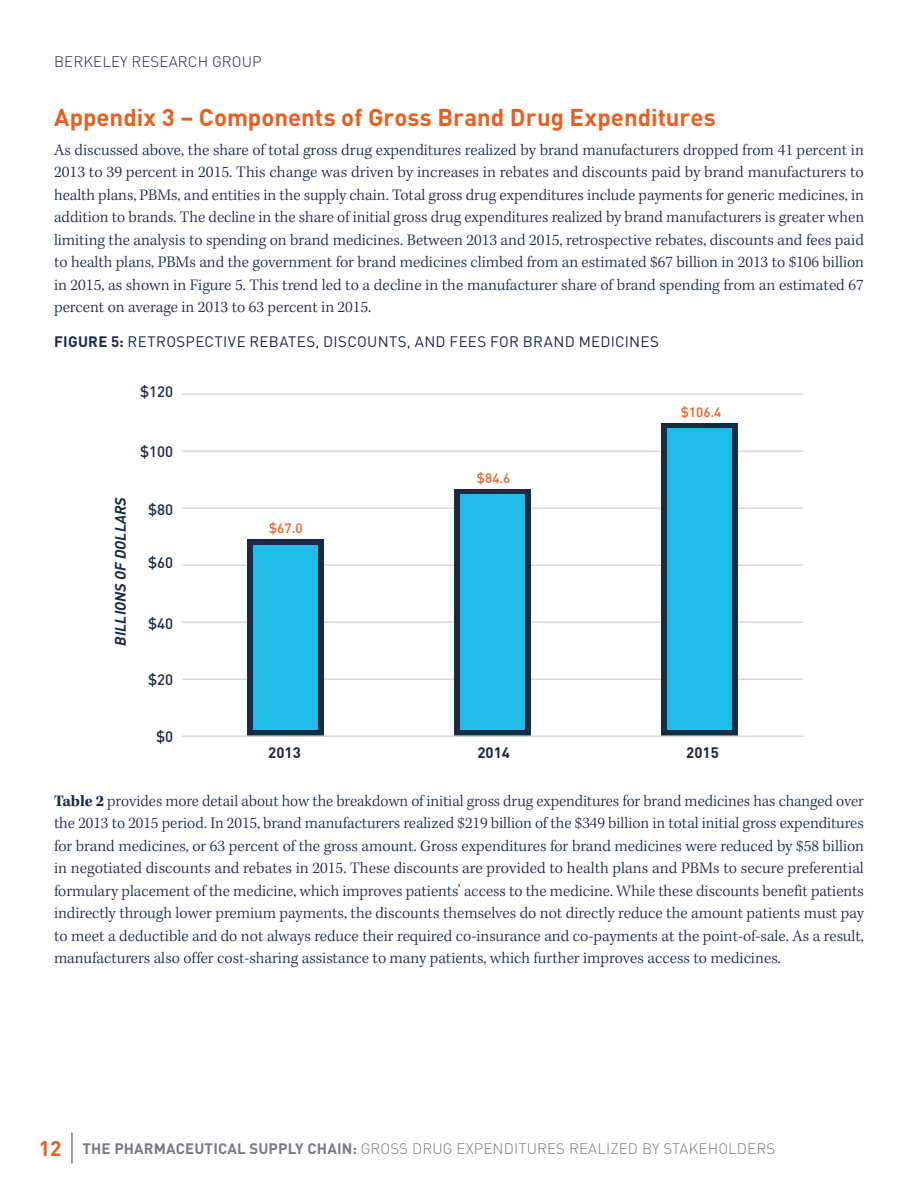
<style>
.page{position:relative;width:918px;height:1188px;background:#fff}
.page>*{position:absolute;margin:0;border:0;box-sizing:border-box;transform-origin:0 0}
.t1{font:700 24px "DINOT";color:#e95f22}
.t2{font:700 21px "DINOT";color:#e95f22}
.t3{font:700 18px "DINOT";color:#1a2944}
.t4{font:300 16.5px/22.5px "Kepler Std";color:#1a2944;text-align:justify}
.t5{font:300 15px "DINOT";letter-spacing:.01em;color:#757b82}
.t6{font:15px "DINOT";letter-spacing:.02em;color:#1a2944}
.t7{font:500 15px "DINOT";color:#1a2944}
.t8{font:300 15px "DINOT";letter-spacing:.01em;color:#1a2944}
.t9{font:italic 700 15px "DINOT";color:#1a2944}
.t10{font:700 15px "DINOT";color:#1a2944}
.t11{font:500 13.5px "DINOT";color:#e86024}
.s1{font-weight:700}
</style>
<div class="page">
<hr style="left:71px;top:1133px;width:2px;height:30px;background:#757b82">
<hr style="left:182px;top:678px;width:621px;height:2px;background:#d9d9d8">
<hr style="left:182px;top:621px;width:621px;height:2px;background:#d9d9d8">
<hr style="left:182px;top:564px;width:621px;height:2px;background:#d9d9d8">
<hr style="left:182px;top:507px;width:621px;height:2px;background:#d9d9d8">
<hr style="left:182px;top:450px;width:621px;height:2px;background:#d9d9d8">
<hr style="left:182px;top:393px;width:621px;height:2px;background:#d9d9d8">
<div style="left:662px;top:423px;width:76px;height:313px;background:#1a2944"></div>
<div style="left:455px;top:489px;width:76px;height:247px;background:#1a2944"></div>
<div style="left:248px;top:539px;width:76px;height:197px;background:#1a2944"></div>
<div style="left:668px;top:429px;width:64px;height:301px;background:#20bce7"></div>
<div style="left:461px;top:494px;width:64px;height:236px;background:#20bce7"></div>
<div style="left:254px;top:545px;width:64px;height:185px;background:#20bce7"></div>
<hr style="left:182px;top:735px;width:621px;height:2px;background:#d9d9d8">
<p class="t8" style="left:54px;top:52px;width:209px">BERKELEY RESEARCH GROUP</p>
<h1 class="t1" style="left:54px;top:102px;width:663px">Appendix 3 – Components of Gross Brand Drug Expenditures</h1>
<p class="t4" style="left:54px;top:139px;width:812px">As discussed above, the share of total gross drug expenditures realized by brand manufacturers dropped from 41 percent in 2013 to 39 percent in 2015. This change was driven by increases in rebates and discounts paid by brand manufacturers to health plans, PBMs, and entities in the supply chain. Total gross drug expenditures include payments for generic medicines, in addition to brands. The decline in the share of initial gross drug expenditures realized by brand manufacturers is greater when limiting the analysis to spending on brand medicines. Between 2013 and 2015, retrospective rebates, discounts and fees paid to health plans, PBMs and the government for brand medicines climbed from an estimated $67 billion in 2013 to $106 billion in 2015, as shown in Figure 5. This trend led to a decline in the manufacturer share of brand spending from an estimated 67 percent on average in 2013 to 63 percent in 2015.</p>
<p class="t6" style="left:54px;top:332px;width:606px"><span class="s1">FIGURE 5:</span> RETROSPECTIVE REBATES, DISCOUNTS, AND FEES FOR BRAND MEDICINES</p>
<p class="t3" style="left:152px;top:335px;width:617px">RETROSPECTIVE REBATES, DISCOUNTS, AND FEES FOR BRAND MEDICINES</p>
<p class="t7" style="left:140px;top:382px;width:35px">$120</p>
<p class="t7" style="left:140px;top:442px;width:35px">$100</p>
<p class="t9" style="left:111px;top:646px;width:150px;rotate:-90deg">BILLIONS OF DOLLARS</p>
<p class="t7" style="left:148px;top:500px;width:27px">$80</p>
<p class="t7" style="left:148px;top:553px;width:27px">$60</p>
<p class="t7" style="left:148px;top:614px;width:27px">$40</p>
<p class="t7" style="left:148px;top:670px;width:27px">$20</p>
<p class="t7" style="left:156px;top:727px;width:19px">$0</p>
<p class="t11" style="left:269px;top:519px;width:35px">$67.0</p>
<p class="t11" style="left:477px;top:469px;width:35px">$84.6</p>
<p class="t11" style="left:681px;top:403px;width:42px">$106.4</p>
<p class="t10" style="left:268px;top:742px;width:34px">2013</p>
<p class="t10" style="left:477px;top:742px;width:34px">2014</p>
<p class="t10" style="left:686px;top:742px;width:34px">2015</p>
<p class="t4" style="left:54px;top:790px;width:812px"><span class="s1">Table 2</span> provides more detail about how the breakdown of initial gross drug expenditures for brand medicines has changed over the 2013 to 2015 period. In 2015, brand manufacturers realized $219 billion of the $349 billion in total initial gross expenditures for brand medicines, or 63 percent of the gross amount. Gross expenditures for brand medicines were reduced by $58 billion in negotiated discounts and rebates in 2015. These discounts are provided to health plans and PBMs to secure preferential formulary placement of the medicine, which improves patients’ access to the medicine. While these discounts benefit patients indirectly through lower premium payments, the discounts themselves do not directly reduce the amount patients must pay to meet a deductible and do not always reduce their required co-insurance and co-payments at the point-of-sale. As a result, manufacturers also offer cost-sharing assistance to many patients, which further improves access to medicines.</p>
<p class="t2" style="left:39px;top:1135px;width:24px">12</p>
<p class="t5" style="left:82px;top:1139px;width:694px"><span class="s1">THE PHARMACEUTICAL SUPPLY CHAIN:</span> GROSS DRUG EXPENDITURES REALIZED BY STAKEHOLDERS</p>
</div>
